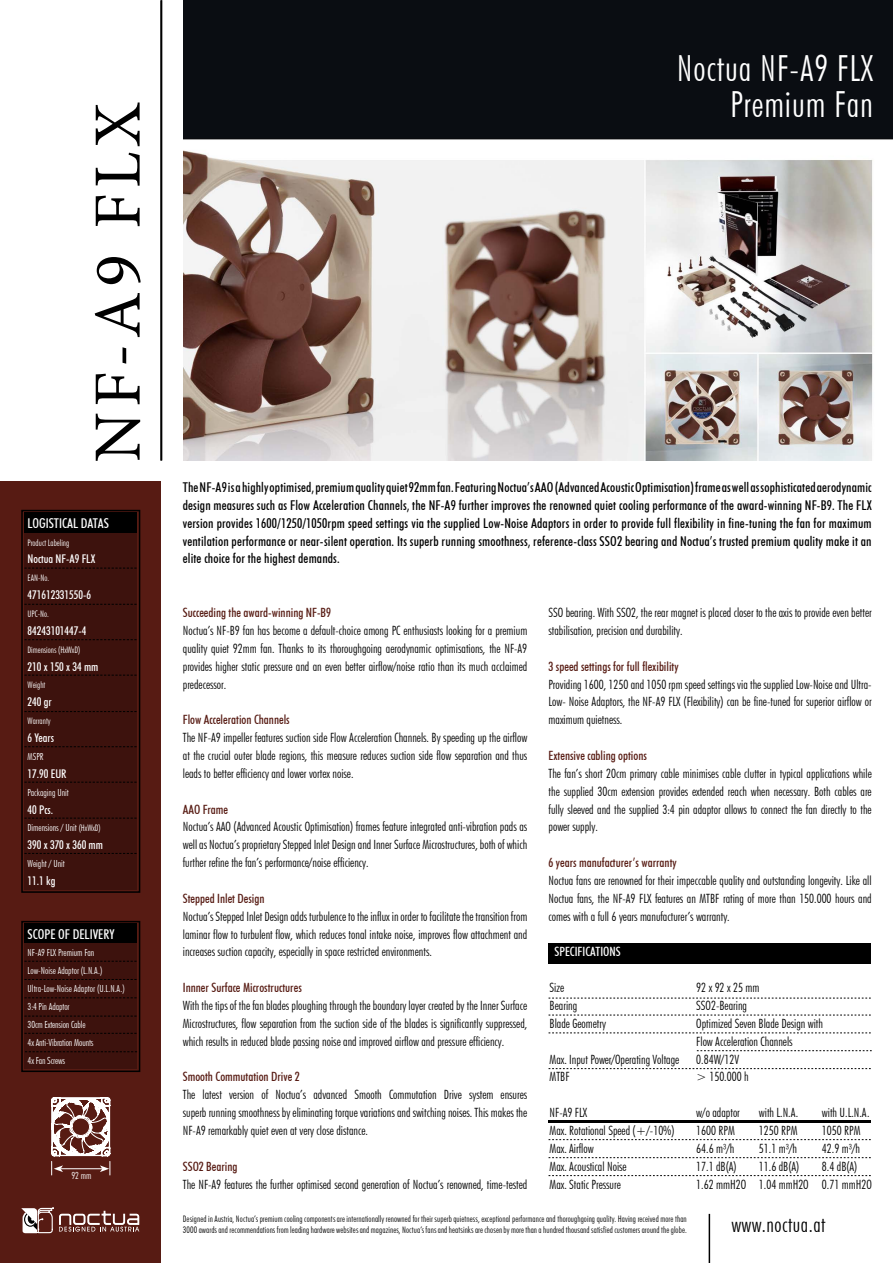
<style>
.page{position:relative;width:893px;height:1263px;background:#fff}
.page>*{position:absolute;margin:0;border:0;box-sizing:border-box;transform-origin:0 0}
.t1{font:67.5px "Minion Pro";letter-spacing:.075em;color:#000}
.t2{font:300 condensed 36px/35.7px "Futura BT";letter-spacing:.025em;color:#fff;text-align:right}
.t3{font:300 condensed 21px "Futura BT";letter-spacing:.025em;color:#000}
.t4{font:500 condensed 13.5px/17.9px "Futura BT";letter-spacing:.01em;color:#000;text-align:justify}
.t5{font:500 condensed 13.5px "Futura BT";color:#fff}
.t6{font:300 condensed 12.75px/17.9px "Futura BT";color:#000;text-align:justify}
.t7{font:500 condensed 12.75px "Futura BT";color:#571b13}
.t8{font:500 condensed 12.75px "Futura BT";color:#fff}
.t9{font:500 condensed 12px "Futura BT";color:#fff}
.t10{font:300 condensed 9.75px/17.9px "Futura BT";color:#fff}
.t11{font:300 condensed 9px/10.8px "Futura BT";letter-spacing:.01em;color:#000}
.t12{font:300 condensed 9px "Futura BT";color:#fff}
.s1{font-size:9px}
</style>
<div class="page">
<div style="left:0;top:482px;width:161px;height:781px;background:#571b13"></div>
<svg style="left:21px;top:1207px;width:119px;height:27px"></svg>
<div style="left:24px;top:531px;width:113px;height:358px;background:#3d120d"></div>
<div style="left:24px;top:513px;width:113px;height:20px;background:#000"></div>
<div style="left:21px;top:510px;width:119px;height:383px;border:2px solid #000"></div>
<div style="left:24px;top:942px;width:113px;height:127px;background:#3d120d"></div>
<div style="left:24px;top:924px;width:113px;height:19px;background:#000"></div>
<div style="left:21px;top:921px;width:119px;height:151px;border:2px solid #000"></div>
<svg style="left:24px;top:568px;width:113px;height:1px"></svg>
<svg style="left:24px;top:604px;width:113px;height:1px"></svg>
<svg style="left:24px;top:639px;width:113px;height:1px"></svg>
<svg style="left:24px;top:675px;width:113px;height:1px"></svg>
<svg style="left:24px;top:711px;width:113px;height:1px"></svg>
<svg style="left:24px;top:746px;width:113px;height:1px"></svg>
<svg style="left:24px;top:782px;width:113px;height:1px"></svg>
<svg style="left:24px;top:818px;width:113px;height:1px"></svg>
<svg style="left:24px;top:853px;width:113px;height:1px"></svg>
<hr style="left:709px;top:1214px;width:1px;height:49px;background:#000">
<svg style="left:24px;top:961px;width:113px;height:1px"></svg>
<svg style="left:24px;top:979px;width:113px;height:1px"></svg>
<div style="left:549px;top:943px;width:322px;height:20px;background:#000"></div>
<svg style="left:549px;top:1015px;width:322px;height:1px"></svg>
<svg style="left:549px;top:998px;width:322px;height:1px"></svg>
<svg style="left:697px;top:1050px;width:175px;height:1px"></svg>
<svg style="left:549px;top:1157px;width:322px;height:1px"></svg>
<svg style="left:549px;top:1139px;width:322px;height:1px"></svg>
<svg style="left:549px;top:1175px;width:322px;height:1px"></svg>
<hr style="left:549px;top:1120px;width:322px;height:2px;background:#000">
<svg style="left:549px;top:1068px;width:322px;height:1px"></svg>
<svg style="left:549px;top:1033px;width:322px;height:1px"></svg>
<svg style="left:24px;top:997px;width:113px;height:1px"></svg>
<svg style="left:24px;top:1016px;width:113px;height:1px"></svg>
<svg style="left:24px;top:1033px;width:113px;height:1px"></svg>
<svg style="left:25px;top:1051px;width:112px;height:1px"></svg>
<img style="left:183px;top:0;width:710px;height:460px">
<hr style="left:160px;top:0;width:2px;height:461px;background:#000">
<svg style="left:51px;top:1097px;width:60px;height:78px"></svg>
<h1 class="t1" style="left:73px;top:462px;width:361px;rotate:-90deg">NF-A9 FLX</h1>
<p class="t5" style="left:28px;top:515px;width:83px">LOGISTICAL DATAS</p>
<p class="t12" style="left:28px;top:537px;width:43px">Product Labeling</p>
<p class="t9" style="left:28px;top:552px;width:69px">Noctua NF-A9 FLX</p>
<p class="t12" style="left:28px;top:573px;width:23px">EAN-No.</p>
<p class="t9" style="left:28px;top:588px;width:65px">471612331550-6</p>
<p class="t12" style="left:28px;top:608px;width:23px">UPC-No.</p>
<p class="t9" style="left:28px;top:623px;width:60px">84243101447-4</p>
<p class="t12" style="left:28px;top:644px;width:54px">Dimensions (HxWxD)</p>
<p class="t9" style="left:28px;top:659px;width:72px">210 x 150 x 34 mm</p>
<p class="t12" style="left:28px;top:680px;width:19px">Weight</p>
<p class="t9" style="left:28px;top:695px;width:26px">240 gr</p>
<p class="t12" style="left:28px;top:715px;width:24px">Warranty</p>
<p class="t9" style="left:28px;top:730px;width:28px">6 Years</p>
<p class="t10" style="left:28px;top:747px;width:17px">MSPR</p>
<p class="t9" style="left:28px;top:766px;width:40px">17.90 EUR</p>
<p class="t10" style="left:28px;top:783px;width:43px">Packaging Unit</p>
<p class="t9" style="left:28px;top:802px;width:27px">40 Pcs.</p>
<p class="t10" style="left:28px;top:819px;width:75px">Dimensions / Unit <span class="s1">(HxWxD)</span></p>
<p class="t9" style="left:28px;top:838px;width:77px">390 x 370 x 360 mm</p>
<p class="t10" style="left:28px;top:855px;width:39px">Weight / Unit</p>
<p class="t9" style="left:28px;top:873px;width:29px">11.1 kg</p>
<p class="t5" style="left:28px;top:925px;width:88px">SCOPE OF DELIVERY</p>
<p class="t10" style="left:28px;top:944px;width:99px">NF-A9 FLX Premium Fan<br>Low-Noise Adaptor (L.N.A.)<br>Ultra-Low-Noise Adaptor (U.L.N.A.)<br>3:4 Pin Adaptor<br>30cm Extension Cable<br>4x Anti-Vibration Mounts<br>4x Fan Screws</p>
<p class="t10" style="left:71px;top:1167px;width:22px">92 mm</p>
<h2 class="t2" style="left:677px;top:50px;width:198px">Noctua NF-A9 FLX<br>Premium Fan</h2>
<p class="t4" style="left:183px;top:478px;width:690px">The NF-A9 is a highly optimised, premium quality quiet 92mm fan. Featuring Noctua’s AAO (Advanced Acoustic Optimisation) frame as well as sophisticated aerodynamic design measures such as Flow Acceleration Channels, the NF-A9 further improves the renowned quiet cooling performance of the award-winning NF-B9. The FLX version provides 1600/1250/1050rpm speed settings via the supplied Low-Noise Adaptors in order to provide full flexibility in fine-tuning the fan for maximum ventilation performance or near-silent operation. Its superb running smoothness, reference-class SSO2 bearing and Noctua’s trusted premium quality make it an elite choice for the highest demands.</p>
<p class="t7" style="left:183px;top:605px;width:150px">Succeeding the award-winning NF-B9</p>
<p class="t6" style="left:183px;top:621px;width:346px">Noctua’s NF-B9 fan has become a default-choice among PC enthusiasts looking for a premium quality quiet 92mm fan. Thanks to its thoroughgoing aerodynamic optimisations, the NF-A9 provides higher static pressure and an even better airflow/noise ratio than its much acclaimed predecessor.</p>
<p class="t7" style="left:183px;top:712px;width:108px">Flow Acceleration Channels</p>
<p class="t6" style="left:183px;top:728px;width:346px">The NF-A9 impeller features suction side Flow Acceleration Channels. By speeding up the airflow at the crucial outer blade regions, this measure reduces suction side flow separation and thus leads to better efficiency and lower vortex noise.</p>
<p class="t7" style="left:183px;top:801px;width:47px">AAO Frame</p>
<p class="t6" style="left:183px;top:818px;width:346px">Noctua’s AAO (Advanced Acoustic Optimisation) frames feature integrated anti-vibration pads as well as Noctua’s proprietary Stepped Inlet Design and Inner Surface Microstructures, both of which further refine the fan’s performance/noise efficiency.</p>
<p class="t7" style="left:183px;top:890px;width:83px">Stepped Inlet Design</p>
<p class="t6" style="left:183px;top:907px;width:346px">Noctua’s Stepped Inlet Design adds turbulence to the influx in order to facilitate the transition from laminar flow to turbulent flow, which reduces tonal intake noise, improves flow attachment and increases suction capacity, especially in space restricted environments.</p>
<p class="t7" style="left:183px;top:980px;width:120px">Innner Surface Microstructures</p>
<p class="t6" style="left:183px;top:996px;width:346px">With the tips of the fan blades ploughing through the boundary layer created by the Inner Surface Microstructures, flow separation from the suction side of the blades is significantly suppressed, which results in reduced blade passing noise and improved airflow and pressure efficiency.</p>
<p class="t7" style="left:183px;top:1069px;width:118px">Smooth Commutation Drive 2</p>
<p class="t6" style="left:183px;top:1086px;width:346px">The latest version of Noctua’s advanced Smooth Commutation Drive system ensures superb running smoothness by eliminating torque variations and switching noises. This makes the NF-A9 remarkably quiet even at very close distance.</p>
<p class="t7" style="left:183px;top:1158px;width:56px">SSO2 Bearing</p>
<p class="t6" style="left:183px;top:1175px;width:346px">The NF-A9 features the further optimised second generation of Noctua’s renowned, time-tested</p>
<p class="t6" style="left:549px;top:603px;width:325px">SSO bearing. With SSO2, the rear magnet is placed closer to the axis to provide even better stabilisation, precision and durability.</p>
<p class="t7" style="left:549px;top:658px;width:132px">3 speed settings for full flexibility</p>
<p class="t6" style="left:549px;top:675px;width:325px">Providing 1600, 1250 and 1050 rpm speed settings via the supplied Low-Noise and Ultra-Low- Noise Adaptors, the NF-A9 FLX (Flexibility) can be fine-tuned for superior airflow or maximum quietness.</p>
<p class="t7" style="left:549px;top:748px;width:100px">Extensive cabling options</p>
<p class="t6" style="left:549px;top:764px;width:325px">The fan’s short 20cm primary cable minimises cable clutter in typical applications while the supplied 30cm extension provides extended reach when necessary. Both cables are fully sleeved and the supplied 3:4 pin adaptor allows to connect the fan directly to the power supply.</p>
<p class="t7" style="left:549px;top:855px;width:130px">6 years manufacturer’s warranty</p>
<p class="t6" style="left:549px;top:871px;width:325px">Noctua fans are renowned for their impeccable quality and outstanding longevity. Like all Noctua fans, the NF-A9 FLX features an MTBF rating of more than 150.000 hours and comes with a full 6 years manufacturer’s warranty.</p>
<p class="t8" style="left:554px;top:944px;width:68px">SPECIFICATIONS</p>
<p class="t6" style="left:550px;top:978px;width:58px;text-align:left">Size<br>Bearing<br>Blade Geometry</p>
<p class="t6" style="left:550px;top:1050px;width:131px">Max. Input Power/Operating Voltage<br>MTBF</p>
<p class="t6" style="left:550px;top:1103px;width:127px;text-align:left">NF-A9 FLX<br>Max. Rotational Speed (+/-10%)<br>Max. Airflow<br>Max. Acoustical Noise<br>Max. Static Pressure</p>
<p class="t6" style="left:759px;top:1103px;width:51px;text-align:left">with L.N.A.<br>1250 RPM<br>51.1 m³/h<br>11.6 dB(A)<br>1.04 mmH2O</p>
<p class="t6" style="left:696px;top:978px;width:128px;text-align:left">92 x 92 x 25 mm<br>SSO2-Bearing<br>Optimized Seven Blade Design with<br>Flow Acceleration Channels<br>0.84W/12V<br>&gt; 150.000 h</p>
<p class="t6" style="left:696px;top:1103px;width:51px;text-align:left">w/o adaptor<br>1600 RPM<br>64.6 m³/h<br>17.1 dB(A)<br>1.62 mmH2O</p>
<p class="t6" style="left:822px;top:1103px;width:51px;text-align:left">with U.L.N.A.<br>1050 RPM<br>42.9 m³/h<br>8.4 dB(A)<br>0.71 mmH2O</p>
<p class="t11" style="left:183px;top:1213px;width:505px">Designed in Austria, Noctua’s premium cooling components are internationally renowned for their superb quietness, exceptional performance and thoroughgoing quality. Having received more than<br>3000 awards and recommendations from leading hardware websites and magazines, Noctua’s fans and heatsinks are chosen by more than a hundred thousand satisfied customers around the globe.</p>
<h3 class="t3" style="left:731px;top:1212px;width:96px">www.noctua.at</h3>
</div>
